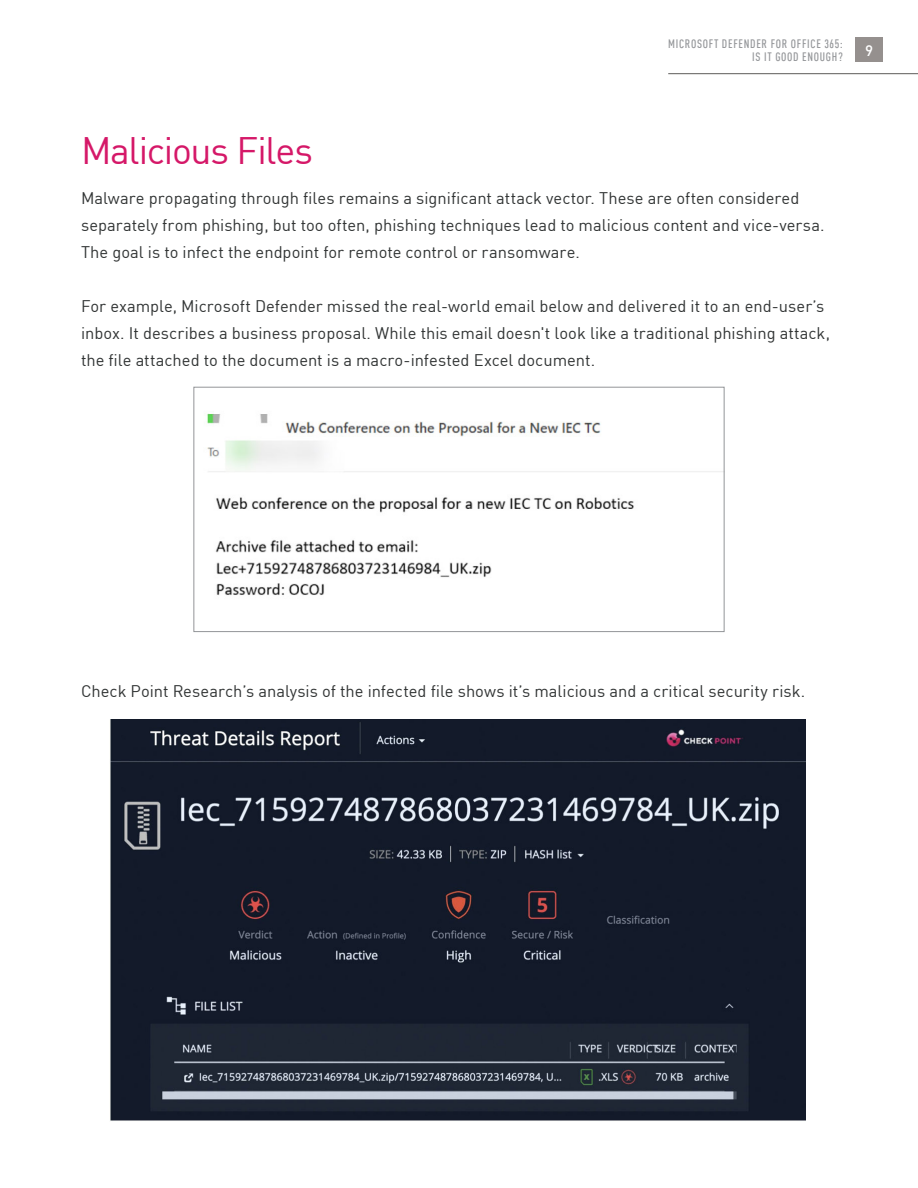
<style>
.page{position:relative;width:918px;height:1188px;background:#fff}
.page>*{position:absolute;margin:0;border:0;box-sizing:border-box;transform-origin:0 0}
.Body_Copy{font:37.5px "DIN Pro";letter-spacing:-.035em;color:#d51868}
.Body_Copy-2{font:16.5px/27px "DIN Pro";color:#313434}
.t1{font:500 15px "DIN Pro";color:#fff}
.t2{font:500 condensed 12px/13.5px "DIN Pro";letter-spacing:.06em;color:#939598;text-align:right}
</style>
<div class="page">
<div style="left:856px;top:38px;width:27px;height:24px;background:#95908e"></div>
<hr style="left:668px;top:73px;width:250px;height:1px;background:#5c5b59">
<img style="left:207px;top:413px;width:516px;height:182px">
<div style="left:193px;top:387px;width:532px;height:245px;border:1px solid #939598"></div>
<img style="left:110px;top:720px;width:696px;height:401px">
<p class="t2" style="left:668px;top:36px;width:176px">MICROSOFT DEFENDER FOR OFFICE 365:<br>IS IT GOOD ENOUGH?</p>
<p class="t1" style="left:865px;top:39px;width:9px">9</p>
<p class="Body_Copy" style="left:81px;top:121px;width:234px">Malicious Files</p>
<p class="Body_Copy-2" style="left:81px;top:184px;width:745px">Malware propagating through files remains a significant attack vector. These are often considered separately from phishing, but too often, phishing techniques lead to malicious content and vice-versa.<br>The goal is to infect the endpoint for remote control or ransomware.</p>
<p class="Body_Copy-2" style="left:81px;top:292px;width:751px">For example, Microsoft Defender missed the real-world email below and delivered it to an end-user’s inbox. It describes a business proposal. While this email doesn't look like a traditional phishing attack, the file attached to the document is a macro-infested Excel document.</p>
<p class="Body_Copy-2" style="left:81px;top:676px;width:726px">Check Point Research’s analysis of the infected file shows it’s malicious and a critical security risk.</p>
</div>
